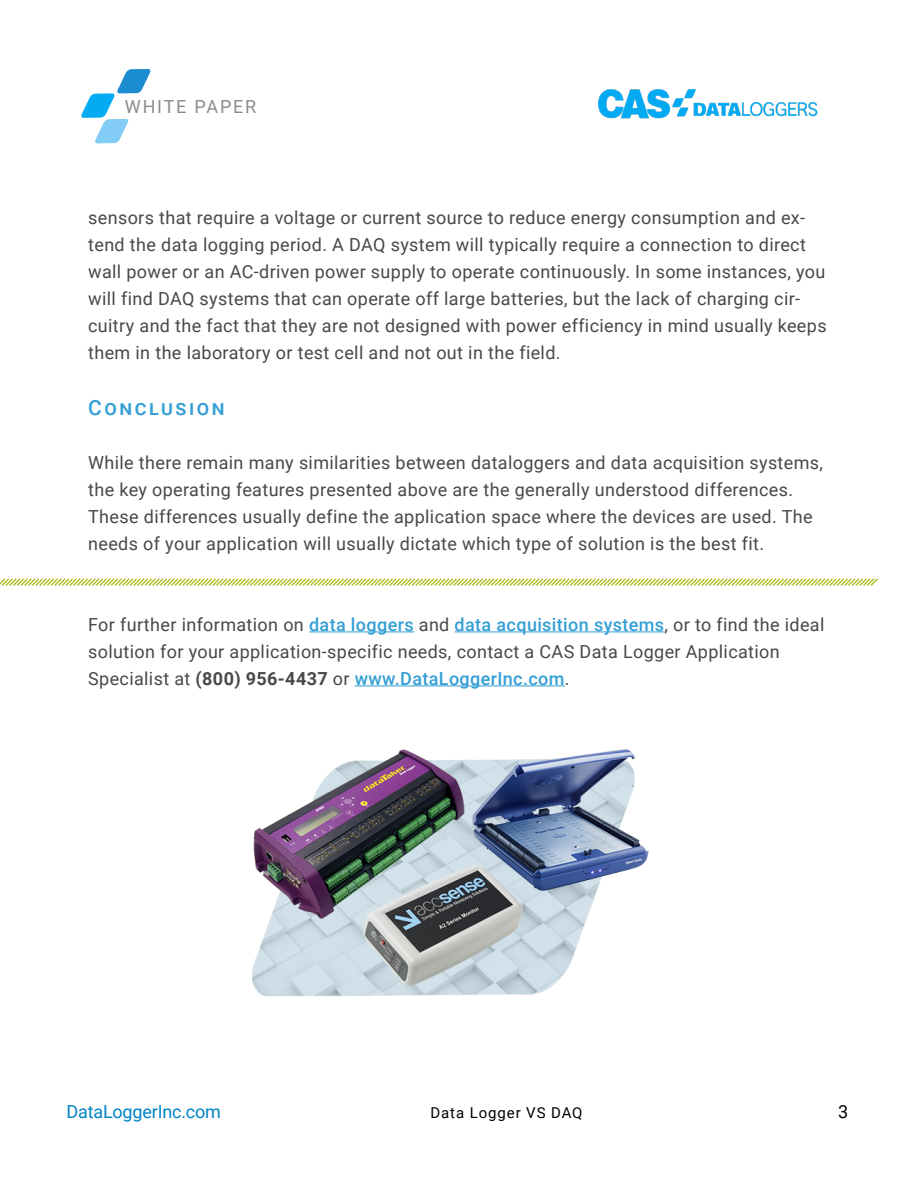
<style>
.page{position:relative;width:918px;height:1188px;background:#fff}
.page>*{position:absolute;margin:0;border:0;box-sizing:border-box;transform-origin:0 0}
.t1{font:500 21px "Roboto";letter-spacing:.12em;color:#349fd5}
.t2{font:18px/27px "Roboto";letter-spacing:.02em;color:#48484a}
.t3{font:18px "Roboto";letter-spacing:-.01em;color:#0083c6}
.t4{font:18px "Roboto";letter-spacing:.1em;color:#8a8c8e}
.t5{font:18px "Roboto";color:#000}
.t6{font:15px "Roboto";letter-spacing:.06em;color:#000}
.s1{font-weight:500;color:#349fd5}
.s2{font-weight:700}
</style>
<div class="page">
<img style="left:599px;top:90px;width:219px;height:29px">
<hr style="left:309px;top:631px;width:105px;height:1px;background:#349fd5">
<hr style="left:455px;top:631px;width:210px;height:1px;background:#349fd5">
<svg style="left:81px;top:69px;width:70px;height:74px"></svg>
<svg style="left:0;top:578px;width:878px;height:8px"></svg>
<img style="left:252px;top:685px;width:397px;height:312px">
<p class="t4" style="left:125px;top:93px;width:133px">WHITE PAPER</p>
<p class="t2" style="left:88px;top:204px;width:740px">sensors that require a voltage or current source to reduce energy consumption and ex&shy;tend the data logging period. A DAQ system will typically require a connection to direct wall power or an AC-driven power supply to operate continuously. In some instances, you will find DAQ systems that can operate off large batteries, but the lack of charging cir&shy;cuitry and the fact that they are not designed with power efficiency in mind usually keeps them in the laboratory or test cell and not out in the field.</p>
<p class="t1" style="left:88px;top:392px;width:138px">Conclusion</p>
<p class="t2" style="left:88px;top:448px;width:736px">While there remain many similarities between dataloggers and data acquisition systems, the key operating features presented above are the generally understood differences.<br>These differences usually define the application space where the devices are used. The needs of your application will usually dictate which type of solution is the best fit.</p>
<p class="t2" style="left:88px;top:610px;width:738px">For further information on <span class="s1">data loggers</span> and <span class="s1">data acquisition systems</span>, or to find the ideal solution for your application-specific needs, contact a CAS Data Logger Application<br>Specialist at <span class="s2">(800) 956-4437</span> or <span class="s1">www.DataLoggerInc.com</span>.</p>
<p class="t3" style="left:66px;top:1099px;width:156px">DataLoggerInc.com</p>
<p class="t6" style="left:430px;top:1102px;width:154px">Data Logger VS DAQ</p>
<p class="t5" style="left:838px;top:1099px;width:12px">3</p>
</div>
